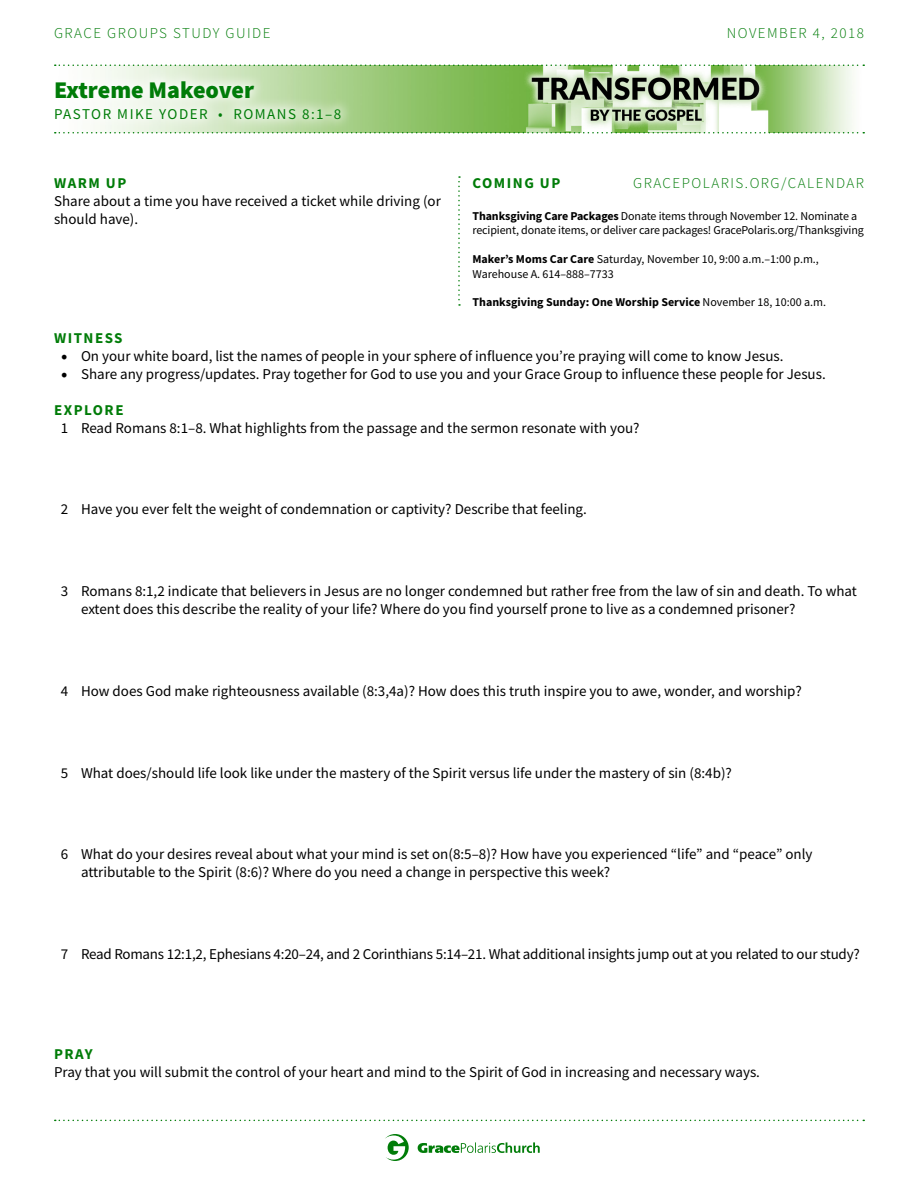
<style>
.page{position:relative;width:918px;height:1188px;background:#fff}
.page>*{position:absolute;margin:0;border:0;box-sizing:border-box;transform-origin:0 0}
.t1{font:900 24px "Source Sans Pro";color:#007c08}
.t2{font:15px/18px "Source Sans Pro";color:#000}
.t3{font:300 15px "Source Sans Pro";letter-spacing:.1em;color:#007c08}
.t4{font:700 15px "Source Sans Pro";letter-spacing:.1em;color:#007c08}
.t5{font:15px "Source Sans Pro";letter-spacing:.1em;color:#007c08}
.t6{font:12px/14.4px "Source Sans Pro";letter-spacing:-.01em;color:#000}
.t7{font:700 12px "Source Sans Pro";color:#000}
.s1{font-weight:700}
.s2{font-weight:400}
.s3{font-family:"Minion Pro";font-size:18px}
</style>
<div class="page">
<img style="left:54px;top:65px;width:800px;height:68px">
<svg style="left:458px;top:176px;width:2px;height:130px"></svg>
<svg style="left:418px;top:1142px;width:122px;height:11px"></svg>
<svg style="left:385px;top:1134px;width:24px;height:27px"></svg>
<svg style="left:55px;top:1120px;width:809px;height:1px"></svg>
<svg style="left:54px;top:68px;width:299px;height:63px"></svg>
<svg style="left:55px;top:64px;width:809px;height:2px"></svg>
<svg style="left:55px;top:132px;width:809px;height:2px"></svg>
<p class="t3" style="left:54px;top:24px;width:218px">GRACE GROUPS STUDY GUIDE</p>
<p class="t3" style="left:727px;top:24px;width:139px">NOVEMBER 4, 2018</p>
<h1 class="t1" style="left:54px;top:73px;width:202px">Extreme Makeover</h1>
<p class="t5" style="left:54px;top:104px;width:289px">PASTOR MIKE YODER • ROMANS 8:1–8</p>
<p class="t4" style="left:54px;top:172px;width:74px">WARM UP</p>
<p class="t2" style="left:54px;top:192px;width:388px">Share about a time you have received a ticket while driving (or should have).</p>
<p class="t4" style="left:472px;top:172px;width:89px">COMING UP</p>
<p class="t3" style="left:633px;top:173px;width:232px">GRACEPOLARIS.ORG/CALENDAR</p>
<p class="t6" style="left:472px;top:209px;width:393px"><span class="s1">Thanksgiving Care Packages</span> Donate items through November 12. Nominate a recipient, donate items, or deliver care packages! GracePolaris.org/Thanksgiving</p>
<p class="t6" style="left:472px;top:252px;width:348px"><span class="s1">Maker’s Moms Car Care</span> Saturday, November 10, 9:00 a.m.–1:00 p.m.,<br>Warehouse A. 614–888–7733</p>
<p class="t7" style="left:472px;top:294px;width:355px">Thanksgiving Sunday: One Worship Service <span class="s2">November 18, 10:00 a.m.</span></p>
<p class="t4" style="left:54px;top:327px;width:70px">WITNESS</p>
<p class="t2" style="left:61px;top:347px;width:724px"><span class="s3">•</span> On your white board, list the names of people in your sphere of influence you’re praying will come to know Jesus.</p>
<p class="t2" style="left:61px;top:365px;width:767px"><span class="s3">•</span> Share any progress/updates. Pray together for God to use you and your Grace Group to influence these people for Jesus.</p>
<p class="t4" style="left:54px;top:399px;width:71px">EXPLORE</p>
<p class="t2" style="left:61px;top:419px;width:580px">1 Read Romans 8:1–8. What highlights from the passage and the sermon resonate with you?</p>
<p class="t2" style="left:61px;top:500px;width:528px">2 Have you ever felt the weight of condemnation or captivity? Describe that feeling.</p>
<p class="t2" style="left:81px;top:582px;width:778px;text-indent:-20px">3 Romans 8:1,2 indicate that believers in Jesus are no longer condemned but rather free from the law of sin and death. To what extent does this describe the reality of your life? Where do you find yourself prone to live as a condemned prisoner?</p>
<p class="t2" style="left:61px;top:682px;width:743px">4 How does God make righteousness available (8:3,4a)? How does this truth inspire you to awe, wonder, and worship?</p>
<p class="t2" style="left:61px;top:764px;width:673px">5 What does/should life look like under the mastery of the Spirit versus life under the mastery of sin (8:4b)?</p>
<p class="t2" style="left:81px;top:845px;width:733px;text-indent:-20px">6 What do your desires reveal about what your mind is set on(8:5–8)? How have you experienced “life” and “peace” only attributable to the Spirit (8:6)? Where do you need a change in perspective this week?</p>
<p class="t2" style="left:61px;top:945px;width:801px">7 Read Romans 12:1,2, Ephesians 4:20–24, and 2 Corinthians 5:14–21. What additional insights jump out at you related to our study?</p>
<p class="t4" style="left:54px;top:1044px;width:40px">PRAY</p>
<p class="t2" style="left:54px;top:1063px;width:708px">Pray that you will submit the control of your heart and mind to the Spirit of God in increasing and necessary ways.</p>
</div>
